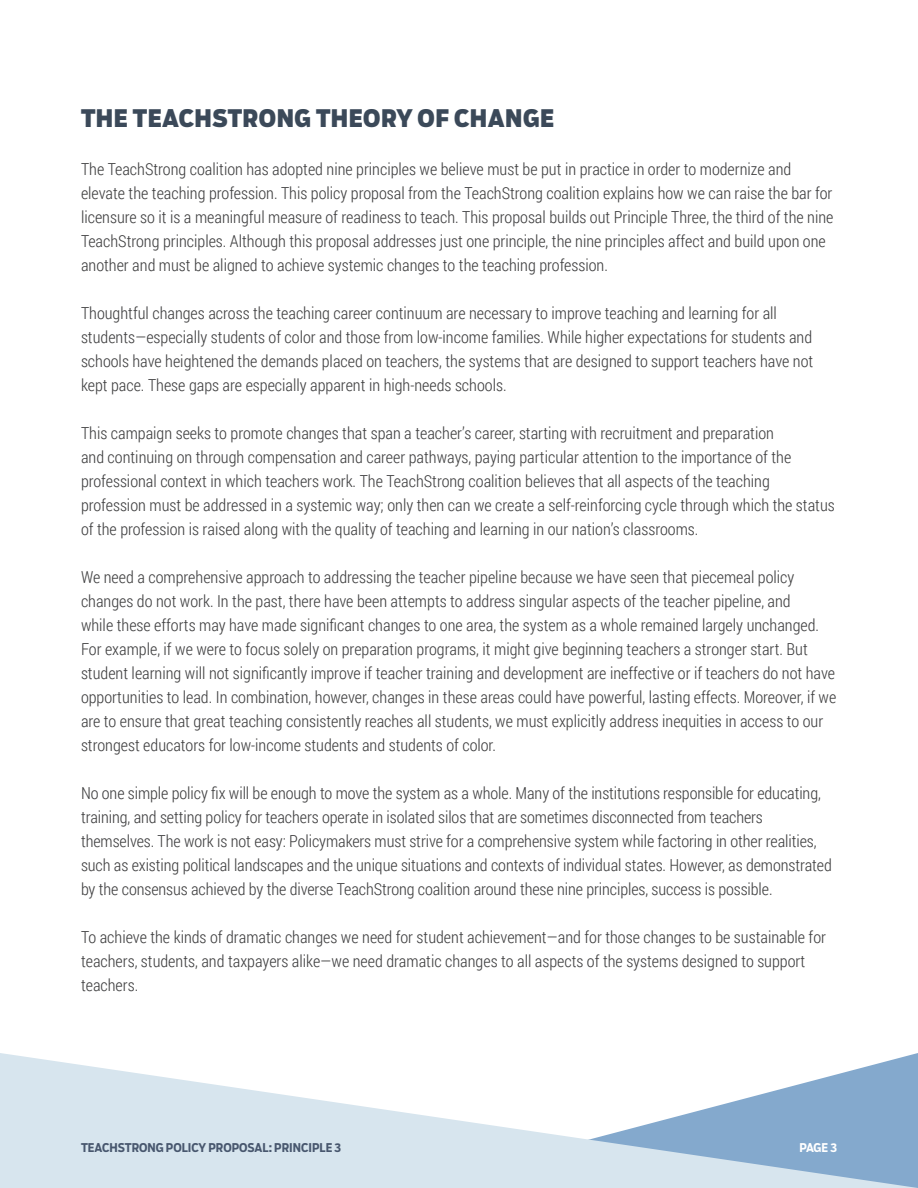
<style>
.page{position:relative;width:918px;height:1188px;background:#fff}
.page>*{position:absolute;margin:0;border:0;box-sizing:border-box;transform-origin:0 0}
.t1{font:900 24px "Boomer Cond";letter-spacing:.02em;color:#3b4959}
.t2{font:300 16.5px/24px "Roboto Condensed";color:#3e3e3f}
.t3{font:700 12px "Boomer Cond";color:#48576e}
.t4{font:700 12px "Boomer Cond";color:#fff}
</style>
<div class="page">
<svg style="left:0;top:1053px;width:918px;height:135px;fill:#d7e5ee"></svg>
<p class="t1" style="left:81px;top:104px;width:475px">THE TEACHSTRONG THEORY OF CHANGE</p>
<p class="t2" style="left:81px;top:157px;width:754px">The TeachStrong coalition has adopted nine principles we believe must be put in practice in order to modernize and elevate the teaching profession. This policy proposal from the TeachStrong coalition explains how we can raise the bar for licensure so it is a meaningful measure of readiness to teach. This proposal builds out Principle Three, the third of the nine TeachStrong principles. Although this proposal addresses just one principle, the nine principles affect and build upon one another and must be aligned to achieve systemic changes to the teaching profession.</p>
<p class="t2" style="left:81px;top:301px;width:734px">Thoughtful changes across the teaching career continuum are necessary to improve teaching and learning for all students—especially students of color and those from low-income families. While higher expectations for students and schools have heightened the demands placed on teachers, the systems that are designed to support teachers have not kept pace. These gaps are especially apparent in high-needs schools.</p>
<p class="t2" style="left:81px;top:421px;width:755px">This campaign seeks to promote changes that span a teacher’s career, starting with recruitment and preparation<br>and continuing on through compensation and career pathways, paying particular attention to the importance of the professional context in which teachers work. The TeachStrong coalition believes that all aspects of the teaching profession must be addressed in a systemic way; only then can we create a self-reinforcing cycle through which the status of the profession is raised along with the quality of teaching and learning in our nation’s classrooms.</p>
<p class="t2" style="left:81px;top:565px;width:757px">We need a comprehensive approach to addressing the teacher pipeline because we have seen that piecemeal policy changes do not work. In the past, there have been attempts to address singular aspects of the teacher pipeline, and<br>while these efforts may have made significant changes to one area, the system as a whole remained largely unchanged.<br>For example, if we were to focus solely on preparation programs, it might give beginning teachers a stronger start. But student learning will not significantly improve if teacher training and development are ineffective or if teachers do not have opportunities to lead. In combination, however, changes in these areas could have powerful, lasting effects. Moreover, if we are to ensure that great teaching consistently reaches all students, we must explicitly address inequities in access to our strongest educators for low-income students and students of color.</p>
<p class="t2" style="left:81px;top:781px;width:752px">No one simple policy fix will be enough to move the system as a whole. Many of the institutions responsible for educating, training, and setting policy for teachers operate in isolated silos that are sometimes disconnected from teachers themselves. The work is not easy: Policymakers must strive for a comprehensive system while factoring in other realities, such as existing political landscapes and the unique situations and contexts of individual states. However, as demonstrated by the consensus achieved by the diverse TeachStrong coalition around these nine principles, success is possible.</p>
<p class="t2" style="left:81px;top:925px;width:747px">To achieve the kinds of dramatic changes we need for student achievement—and for those changes to be sustainable for teachers, students, and taxpayers alike—we need dramatic changes to all aspects of the systems designed to support teachers.</p>
<p class="t3" style="left:81px;top:1140px;width:262px">TEACHSTRONG POLICY PROPOSAL: PRINCIPLE 3</p>
<p class="t4" style="left:800px;top:1140px;width:39px">PAGE 3</p>
</div>
